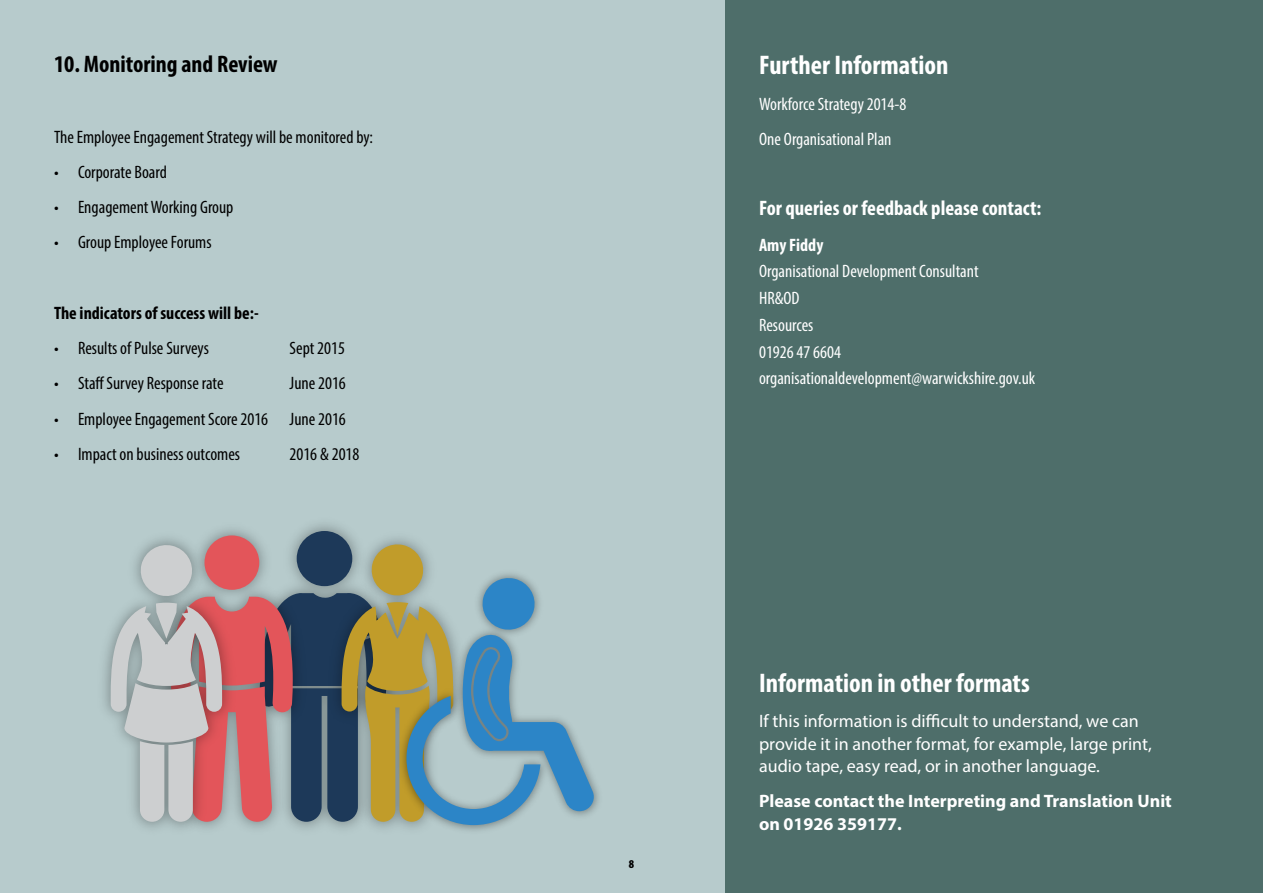
<style>
.page{position:relative;width:1263px;height:893px;background:#b7cbcc}
.page>*{position:absolute;margin:0;border:0;box-sizing:border-box;transform-origin:0 0}
.t1{font:700 condensed 27px "Myriad Pro";color:#fff}
.t2{font:700 condensed 24px "Myriad Pro";color:#000}
.t3{font:700 condensed 21px "Myriad Pro";color:#fff}
.t4{font:condensed 18px "Myriad Pro";color:#000}
.t5{font:condensed 18px/26.7px "Myriad Pro";color:#fff}
.t6{font:18px/22.5px "Myriad Pro";color:#fff}
.t7{font:700 18px/22.5px "Myriad Pro";color:#fff}
.t8{font:700 condensed 18px "Myriad Pro";color:#000}
.t9{font:700 condensed 18px "Myriad Pro";color:#fff}
.t10{font:900 condensed 12px "Myriad Pro";color:#000}
</style>
<div class="page">
<div style="left:725px;top:0;width:538px;height:893px;background:#4e6e6a"></div>
<div style="left:297px;top:531px;width:55px;height:55px;background:#1d3959;border-radius:50%"></div>
<img style="left:323px;top:526px;width:89px;height:302px">
<img style="left:241px;top:527px;width:71px;height:301px">
<img style="left:104px;top:529px;width:137px;height:299px">
<img style="left:394px;top:787px;width:205px;height:44px">
<svg style="left:111px;top:542px;width:485px;height:283px"></svg>
<h2 class="t2" style="left:54px;top:49px;width:225px">10. Monitoring and Review</h2>
<p class="t4" style="left:54px;top:126px;width:321px">The Employee Engagement Strategy will be monitored by:</p>
<p class="t4" style="left:54px;top:161px;width:114px">• Corporate Board</p>
<p class="t4" style="left:54px;top:196px;width:181px">• Engagement Working Group</p>
<p class="t4" style="left:54px;top:231px;width:159px">• Group Employee Forums</p>
<p class="t8" style="left:54px;top:302px;width:206px">The indicators of success will be:-</p>
<p class="t4" style="left:54px;top:337px;width:156px">• Results of Pulse Surveys</p>
<p class="t4" style="left:289px;top:337px;width:57px">Sept 2015</p>
<p class="t4" style="left:54px;top:372px;width:171px">• Staff Survey Response rate</p>
<p class="t4" style="left:289px;top:372px;width:58px">June 2016</p>
<p class="t4" style="left:54px;top:408px;width:293px">• Employee Engagement Score 2016 June 2016</p>
<p class="t4" style="left:54px;top:443px;width:188px">• Impact on business outcomes</p>
<p class="t4" style="left:289px;top:443px;width:71px">2016 &amp; 2018</p>
<p class="t10" style="left:629px;top:856px;width:7px">8</p>
<h1 class="t1" style="left:759px;top:48px;width:191px">Further Information</h1>
<p class="t5" style="left:759px;top:86px;width:149px;line-height:35.2px">Workforce Strategy 2014-8<br>One Organisational Plan</p>
<p class="t3" style="left:759px;top:195px;width:284px">For queries or feedback please contact:</p>
<p class="t9" style="left:759px;top:233px;width:66px">Amy Fiddy</p>
<p class="t5" style="left:759px;top:258px;width:278px">Organisational Development Consultant<br>HR&amp;OD<br>Resources<br>01926 47 6604 organisationaldevelopment@warwickshire.gov.uk</p>
<h1 class="t1" style="left:759px;top:666px;width:272px">Information in other formats</h1>
<p class="t6" style="left:759px;top:710px;width:394px">If this information is difficult to understand, we can provide it in another format, for example, large print, audio tape, easy read, or in another language.</p>
<p class="t7" style="left:759px;top:789px;width:414px">Please contact the Interpreting and Translation Unit on 01926 359177.</p>
</div>
